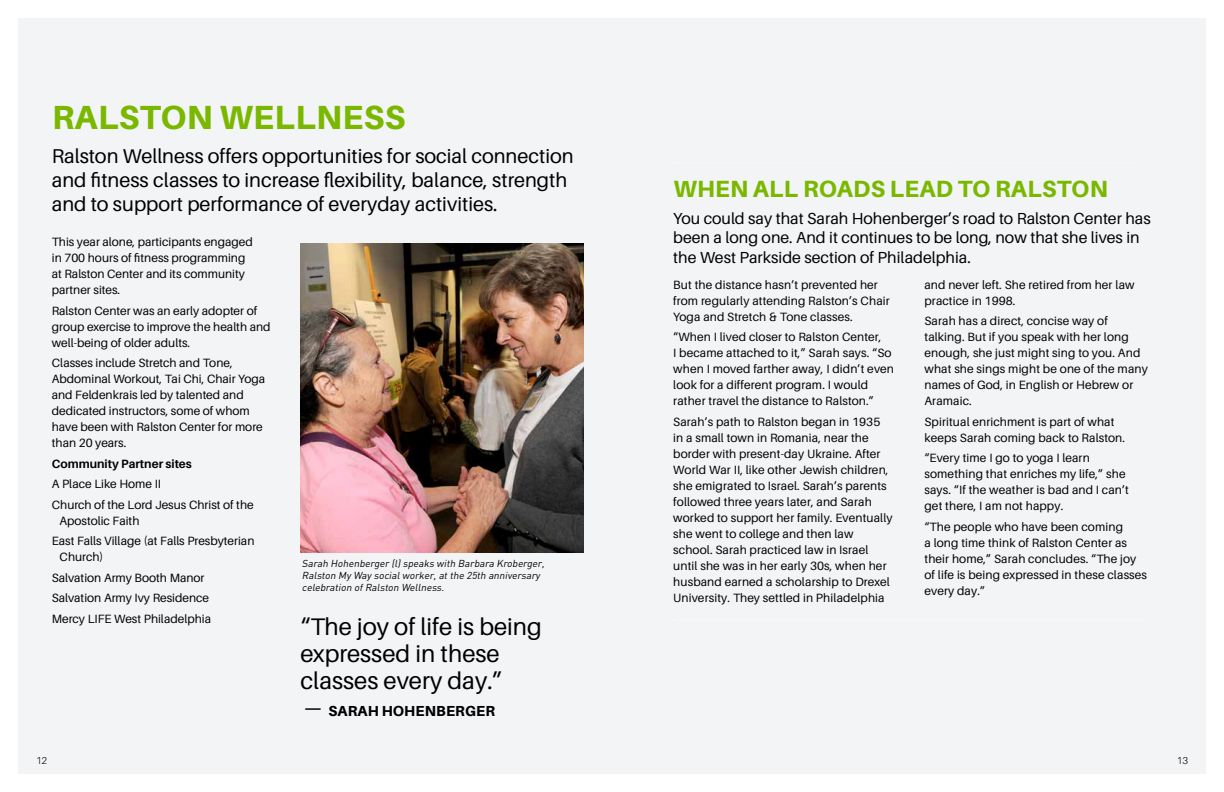
<style>
.page{position:relative;width:1224px;height:792px;background:#fff}
.page>*{position:absolute;margin:0;border:0;box-sizing:border-box;transform-origin:0 0}
.t1{font:800 33.5px "Aileron";letter-spacing:.01em;color:#7ab800}
.t2{font:24px/27px "Aileron";color:#000}
.t3{font:800 23.5px "Aileron";letter-spacing:.01em;color:#7ab800}
.t4{font:20px/24px "Aileron";color:#000}
.t5{font:16px/19.2px "Aileron";color:#000}
.t6{font:800 14.6px "Aileron";letter-spacing:.01em;color:#000}
.t7{font:12px/16px "Aileron";letter-spacing:.01em;color:#000}
.t8{font:700 12px "Aileron";color:#000}
.t9{font:italic 10px/12px "DIN";color:#000}
.t10{font:300 10px "Aileron";color:#000}
.s1{font-family:"Times";font-weight:400;font-size:30.6px}
</style>
<div class="page">
<div style="left:18px;top:18px;width:1188px;height:756px;background:#f3f4f6"></div>
<img style="left:300px;top:243px;width:284px;height:310px">
<h1 class="t1" style="left:52px;top:98px;width:355px">RALSTON WELLNESS</h1>
<h3 class="t4" style="left:52px;top:144px;width:523px">Ralston Wellness offers opportunities for social connection and fitness classes to increase flexibility, balance, strength and to support performance of everyday activities.</h3>
<p class="t7" style="left:52px;top:234px;width:202px">This year alone, participants engaged in 700 hours of fitness programming at Ralston Center and its community partner sites.</p>
<p class="t7" style="left:52px;top:303px;width:220px">Ralston Center was an early adopter of group exercise to improve the health and well-being of older adults.</p>
<p class="t7" style="left:52px;top:355px;width:215px">Classes include Stretch and Tone,<br>Abdominal Workout, Tai Chi, Chair Yoga and Feldenkrais led by talented and dedicated instructors, some of whom have been with Ralston Center for more than 20 years.</p>
<p class="t8" style="left:52px;top:457px;width:142px">Community Partner sites</p>
<p class="t7" style="left:52px;top:474px;width:203px;line-height:20.5px">A Place Like Home II<br>Church of the Lord Jesus Christ of the</p>
<p class="t7" style="left:52px;top:511px;width:204px;line-height:20.5px;text-indent:8px">Apostolic Faith<br>East Falls Village (at Falls Presbyterian</p>
<p class="t7" style="left:52px;top:547px;width:161px;line-height:20.5px;text-indent:8px">Church)<br>Salvation Army Booth Manor<br>Salvation Army Ivy Residence<br>Mercy LIFE West Philadelphia</p>
<p class="t9" style="left:302px;top:557px;width:246px">Sarah Hohenberger (l)speaks with Barbara Kroberger,<br>Ralston My Way socialworker,atthe 25th anniversary celebration ofRalston Wellness.</p>
<h2 class="t2" style="left:300px;top:613px;width:243px">“The joy of life is being expressed in these classes every day.”</h2>
<p class="t6" style="left:306px;top:702px;width:191px"><span class="s1">–</span> SARAH HOHENBERGER</p>
<h3 class="t3" style="left:673px;top:175px;width:436px">WHEN ALL ROADS LEAD TO RALSTON</h3>
<h3 class="t5" style="left:673px;top:209px;width:479px">You could say that Sarah Hohenberger’s road to Ralston Center has been a long one. And it continues to be long, now that she lives in the West Parkside section of Philadelphia.</h3>
<p class="t7" style="left:673px;top:277px;width:218px">But the distance hasn’t prevented her from regularly attending Ralston’s Chair<br>Yoga and Stretch &amp; Tone classes.</p>
<p class="t7" style="left:673px;top:329px;width:222px">“When I lived closer to Ralston Center,<br>I became attached to it,” Sarah says. “So when I moved farther away, I didn’t even look for a different program. I would rather travel the distance to Ralston.”</p>
<p class="t7" style="left:673px;top:414px;width:221px">Sarah’s path to Ralston began in 1935 in a small town in Romania, near the border with present-day Ukraine. After World War II, like other Jewish children, she emigrated to Israel. Sarah’s parents followed three years later, and Sarah worked to support her family. Eventually she went to college and then law school. Sarah practiced law in Israel until she was in her early 30s, when her husband earned a scholarship to Drexel University. They settled in Philadelphia</p>
<p class="t7" style="left:924px;top:277px;width:212px">and never left. She retired from her law practice in 1998.</p>
<p class="t7" style="left:924px;top:313px;width:225px">Sarah has a direct, concise way of talking. But if you speak with her long enough, she just might sing to you. And what she sings might be one of the many names of God, in English or Hebrew or<br>Aramaic.</p>
<p class="t7" style="left:924px;top:414px;width:202px">Spiritual enrichment is part of what keeps Sarah coming back to Ralston.</p>
<p class="t7" style="left:924px;top:450px;width:206px">“Every time I go to yoga I learn something that enriches my life,” she says. “If the weather is bad and I can’t get there, I am not happy.</p>
<p class="t7" style="left:924px;top:519px;width:224px">“The people who have been coming<br>a long time think of Ralston Center as their home,” Sarah concludes. “The joy of life is being expressed in these classes every day.”</p>
<p class="t10" style="left:36px;top:755px;width:13px">12</p>
<p class="t10" style="left:1177px;top:755px;width:13px">13</p>
</div>
